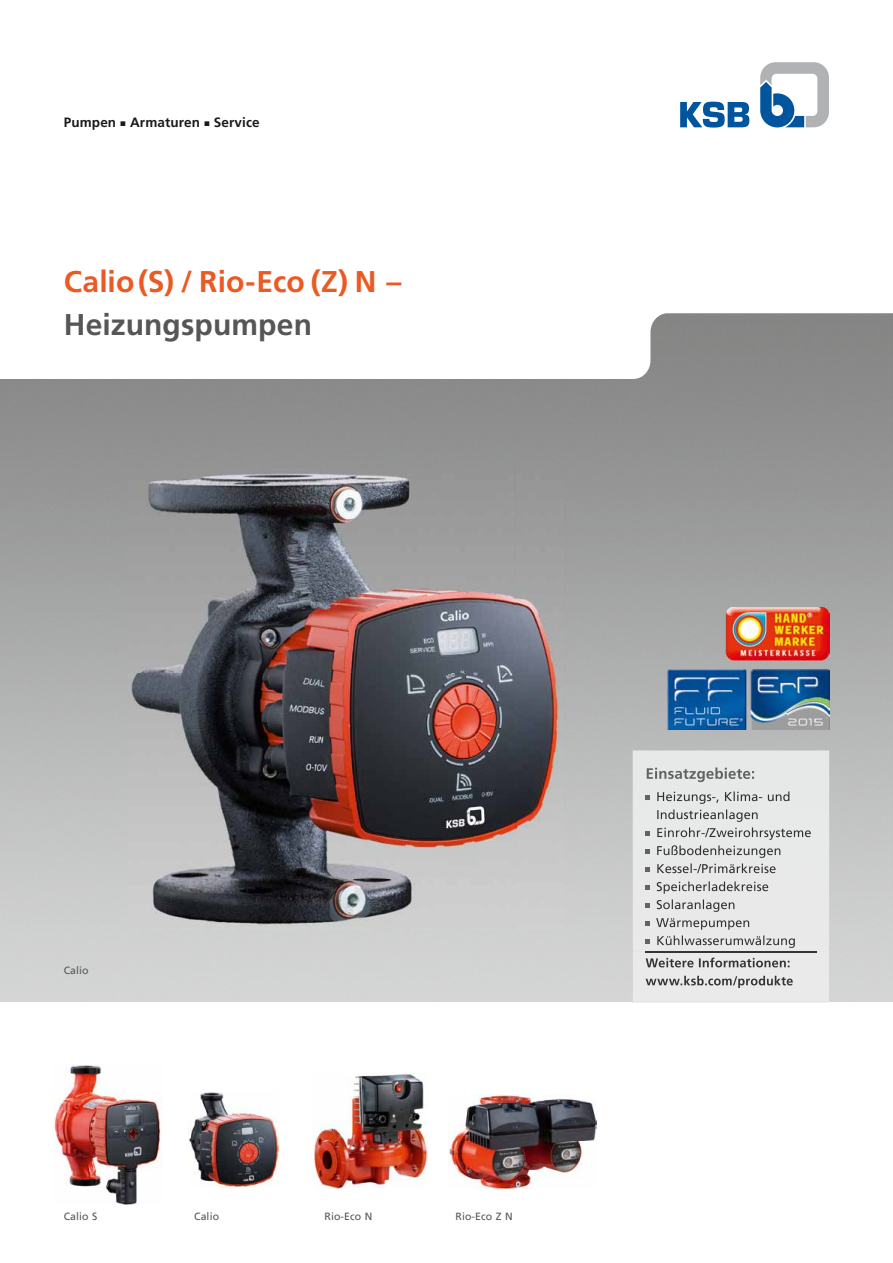
<style>
.page{position:relative;width:893px;height:1263px;background:#fff}
.page>*{position:absolute;margin:0;border:0;box-sizing:border-box;transform-origin:0 0}
.t1{font:700 30px "Frutiger LT Com";color:#eb5a23}
.t2{font:700 30px "Frutiger LT Com";letter-spacing:.005em;color:#565656}
.t3{font:700 13.5px "Frutiger LT Com";letter-spacing:.01em;color:#1a1a18}
.t4{font:10.5px "Frutiger LT Com";letter-spacing:.01em;color:#565656}
</style>
<div class="page">
<img style="left:0;top:313px;width:893px;height:689px">
<hr style="left:633px;top:1002px;width:196px;height:1px;background:#eee">
<div style="left:633px;top:750px;width:196px;height:252px;background:#e9e9e9"></div>
<img style="left:645px;top:952px;width:171px;height:1px">
<img style="left:647px;top:767px;width:108px;height:15px">
<svg style="left:646px;top:795px;width:4px;height:4px"></svg>
<img style="left:650px;top:791px;width:140px;height:13px">
<img style="left:657px;top:809px;width:101px;height:13px">
<svg style="left:646px;top:831px;width:4px;height:4px"></svg>
<img style="left:650px;top:827px;width:161px;height:13px">
<svg style="left:646px;top:849px;width:4px;height:4px"></svg>
<img style="left:650px;top:845px;width:130px;height:13px">
<svg style="left:646px;top:867px;width:4px;height:4px"></svg>
<img style="left:650px;top:863px;width:126px;height:10px">
<svg style="left:646px;top:885px;width:4px;height:4px"></svg>
<img style="left:650px;top:881px;width:118px;height:13px">
<svg style="left:646px;top:903px;width:4px;height:4px"></svg>
<img style="left:650px;top:899px;width:84px;height:13px">
<svg style="left:646px;top:921px;width:4px;height:4px"></svg>
<img style="left:650px;top:918px;width:99px;height:12px">
<svg style="left:646px;top:939px;width:4px;height:4px"></svg>
<img style="left:650px;top:935px;width:145px;height:13px">
<img style="left:646px;top:957px;width:144px;height:10px">
<img style="left:646px;top:976px;width:147px;height:12px">
<img style="left:53px;top:1064px;width:109px;height:140px">
<img style="left:188px;top:1092px;width:91px;height:95px">
<img style="left:313px;top:1073px;width:114px;height:115px">
<img style="left:449px;top:1095px;width:147px;height:93px">
<svg style="left:680px;top:102px;width:69px;height:26px"></svg>
<svg style="left:760px;top:62px;width:69px;height:65px"></svg>
<img style="left:726px;top:607px;width:104px;height:53px">
<img style="left:128px;top:468px;width:437px;height:462px">
<img style="left:668px;top:670px;width:161px;height:59px">
<p class="t3" style="left:64px;top:115px;width:197px">Pumpen ■ Armaturen ■ Service</p>
<h1 class="t1" style="left:64px;top:263px;width:339px">Calio (S) / Rio-Eco (Z) N –</h1>
<h1 class="t2" style="left:64px;top:307px;width:250px">Heizungspumpen</h1>
<p class="t4" style="left:64px;top:964px;width:26px">Calio</p>
<p class="t4" style="left:64px;top:1210px;width:35px">Calio S</p>
<p class="t4" style="left:194px;top:1210px;width:26px">Calio</p>
<p class="t4" style="left:325px;top:1210px;width:49px">Rio-Eco N</p>
<p class="t4" style="left:456px;top:1210px;width:59px">Rio-Eco Z N</p>
</div>
